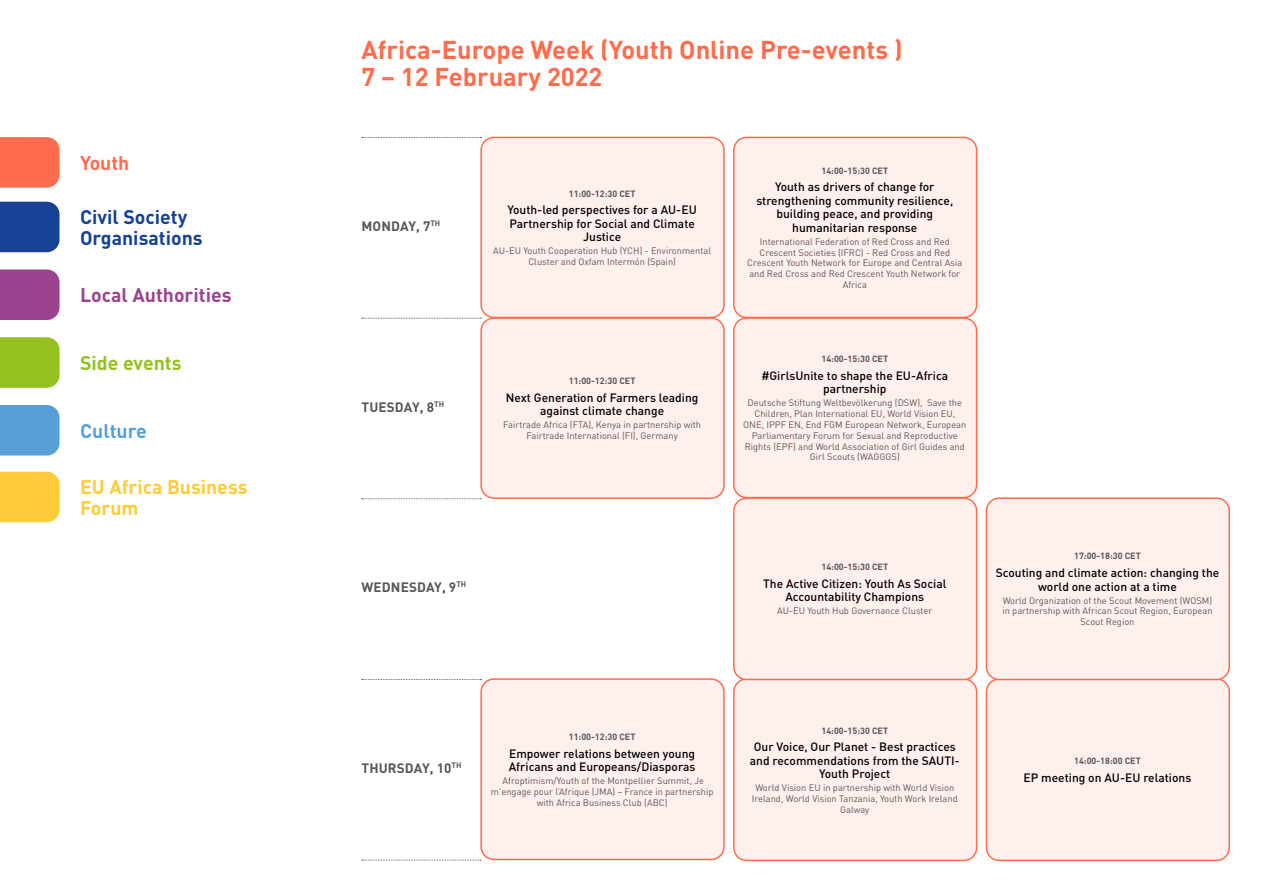
<style>
.page{position:relative;width:1263px;height:893px;background:#fff}
.page>*{position:absolute;margin:0;border:0;box-sizing:border-box;transform-origin:0 0}
.t1{font:700 25.5px/27px "DIN Pro";color:#ff6c4d}
.t2{font:700 19.5px/21px "DIN Pro";color:#164194}
.t3{font:700 19.5px/21px "DIN Pro";color:#fecc3a}
.t4{font:700 19.5px "DIN Pro";color:#9b438f}
.t5{font:700 19.5px "DIN Pro";color:#95c11f}
.t6{font:700 19.5px "DIN Pro";color:#579fd7}
.t7{font:700 19.5px "DIN Pro";color:#ff6c4d}
.t8{font:700 13.5px "DIN Pro";letter-spacing:.01em;color:#575756}
.t9{font:500 12px/13.5px "DIN Pro";color:#000;text-align:center}
.t10{font:9.3px/10.8px "DIN Pro";color:#575756;text-align:center}
.t11{font:700 9px "DIN Pro";color:#575756}
</style>
<div class="page">
<div style="left:734px;top:679px;width:242px;height:181px;background:#fff0ed;border-radius:13px"></div>
<div style="left:733px;top:678px;width:244px;height:183px;border:2px solid #ff6c4d;border-radius:13px"></div>
<div style="left:986px;top:679px;width:243px;height:181px;background:#fff0ed;border-radius:13px"></div>
<div style="left:986px;top:678px;width:244px;height:183px;border:2px solid #ff6c4d;border-radius:13px"></div>
<svg style="left:362px;top:137px;width:119px;height:1px"></svg>
<svg style="left:362px;top:679px;width:119px;height:1px"></svg>
<svg style="left:362px;top:318px;width:119px;height:1px"></svg>
<svg style="left:362px;top:860px;width:119px;height:1px"></svg>
<svg style="left:362px;top:498px;width:119px;height:1px"></svg>
<div style="left:481px;top:137px;width:243px;height:180px;background:#fff0ed;border-radius:13px"></div>
<div style="left:480px;top:137px;width:245px;height:181px;border:2px solid #ff6c4d;border-radius:13px"></div>
<div style="left:481px;top:318px;width:243px;height:180px;background:#fff0ed;border-radius:13px"></div>
<div style="left:480px;top:317px;width:245px;height:182px;border:2px solid #ff6c4d;border-radius:13px"></div>
<div style="left:481px;top:679px;width:243px;height:180px;background:#fff0ed;border-radius:13px"></div>
<div style="left:480px;top:678px;width:245px;height:182px;border:2px solid #ff6c4d;border-radius:13px"></div>
<div style="left:734px;top:137px;width:242px;height:180px;background:#fff0ed;border-radius:13px"></div>
<div style="left:733px;top:137px;width:244px;height:181px;border:2px solid #ff6c4d;border-radius:13px"></div>
<div style="left:734px;top:318px;width:242px;height:180px;background:#fff0ed;border-radius:13px"></div>
<div style="left:733px;top:317px;width:244px;height:181px;border:2px solid #ff6c4d;border-radius:13px"></div>
<div style="left:734px;top:498px;width:242px;height:181px;background:#fff0ed;border-radius:13px"></div>
<div style="left:733px;top:497px;width:244px;height:183px;border:2px solid #ff6c4d;border-radius:13px"></div>
<div style="left:986px;top:498px;width:243px;height:181px;background:#fff0ed;border-radius:13px"></div>
<div style="left:986px;top:497px;width:244px;height:183px;border:2px solid #ff6c4d;border-radius:13px"></div>
<svg style="left:0;top:137px;width:60px;height:51px;background:#ff7154"></svg>
<div style="left:0;top:202px;width:60px;height:50px;background:#164194"></div>
<div style="left:0;top:269px;width:60px;height:51px;background:#9b438f"></div>
<svg style="left:0;top:337px;width:60px;height:51px;background:#99c327"></svg>
<div style="left:0;top:405px;width:60px;height:50px;background:#579fd7"></div>
<div style="left:0;top:472px;width:60px;height:50px;background:#fecc3a"></div>
<h2 class="t7" style="left:80px;top:150px;width:51px">Youth</h2>
<h2 class="t2" style="left:80px;top:206px;width:124px">Civil Society<br>Organisations</h2>
<h2 class="t4" style="left:80px;top:282px;width:153px">Local Authorities</h2>
<h2 class="t5" style="left:80px;top:350px;width:103px">Side events</h2>
<h2 class="t6" style="left:80px;top:417px;width:68px">Culture</h2>
<h2 class="t3" style="left:80px;top:476px;width:169px">EU Africa Business<br>Forum</h2>
<h1 class="t1" style="left:361px;top:35px;width:543px">Africa-Europe Week (Youth Online Pre-events )<br>7 – 12 February 2022</h1>
<h3 class="t8" style="left:361px;top:217px;width:80px">MONDAY, 7<sup>TH</sup></h3>
<h3 class="t8" style="left:361px;top:397px;width:84px">TUESDAY, 8<sup>TH</sup></h3>
<p class="t11" style="left:569px;top:187px;width:68px">11:00-12:30 CET</p>
<p class="t9" style="left:508px;top:203px;width:191px">Youth-led perspectives for a AU-EU<br>Partnership for Social and Climate<br>Justice</p>
<p class="t10" style="left:493px;top:245px;width:219px">AU-EU Youth Cooperation Hub (YCH) - Environmental<br>Cluster and Oxfam Intermón (Spain)</p>
<p class="t11" style="left:569px;top:375px;width:68px">11:00-12:30 CET</p>
<p class="t9" style="left:506px;top:390px;width:194px">Next Generation of Farmers leading against climate change</p>
<p class="t10" style="left:503px;top:419px;width:200px">Fairtrade Africa (FTA), Kenya in partnership with<br>Fairtrade International (FI), Germany</p>
<p class="t11" style="left:821px;top:164px;width:68px">14:00-15:30 CET</p>
<p class="t9" style="left:756px;top:180px;width:198px">Youth as drivers of change for strengthening community resilience, building peace, and providing humanitarian response</p>
<p class="t10" style="left:747px;top:236px;width:217px">International Federation of Red Cross and Red Crescent Societies (IFRC) - Red Cross and Red Crescent Youth Network for Europe and Central Asia and Red Cross and Red Crescent Youth Network for Africa</p>
<p class="t11" style="left:821px;top:353px;width:68px">14:00-15:30 CET</p>
<p class="t9" style="left:761px;top:368px;width:188px">#GirlsUnite to shape the EU-Africa partnership</p>
<p class="t10" style="left:743px;top:397px;width:225px">Deutsche Stiftung Weltbevölkerung (DSW), Save the Children, Plan International EU, World Vision EU, ONE, IPPF EN, End FGM European Network, European Parliamentary Forum for Sexual and Reproductive Rights (EPF) and World Association of Girl Guides and Girl Scouts (WAGGGS)</p>
<h3 class="t8" style="left:361px;top:578px;width:106px">WEDNESDAY, 9<sup>TH</sup></h3>
<p class="t11" style="left:821px;top:561px;width:68px">14:00-15:30 CET</p>
<p class="t9" style="left:763px;top:576px;width:185px">The Active Citizen: Youth As Social<br>Accountability Champions</p>
<p class="t10" style="left:777px;top:605px;width:157px">AU-EU Youth Hub Governance Cluster</p>
<p class="t11" style="left:1074px;top:550px;width:68px">17:00-18:30 CET</p>
<p class="t9" style="left:996px;top:566px;width:225px">Scouting and climate action: changing the world one action at a time</p>
<p class="t10" style="left:1002px;top:594px;width:212px">World Organization of the Scout Movement (WOSM) in partnership with African Scout Region, European<br>Scout Region</p>
<h3 class="t8" style="left:361px;top:758px;width:101px">THURSDAY, 10<sup>TH</sup></h3>
<p class="t11" style="left:569px;top:730px;width:68px">11:00-12:30 CET</p>
<p class="t9" style="left:509px;top:746px;width:188px;text-align:left">Empower relations between young<br>Africans and Europeans/Diasporas</p>
<p class="t10" style="left:491px;top:775px;width:224px">Afroptimism/Youth of the Montpellier Summit, Je m’engage pour l’Afrique (JMA) – France in partnership with Africa Business Club (ABC)</p>
<p class="t11" style="left:821px;top:724px;width:68px">14:00-15:30 CET</p>
<p class="t9" style="left:750px;top:740px;width:211px">Our Voice, Our Planet - Best practices and recommendations from the SAUTI-<br>Youth Project</p>
<p class="t10" style="left:752px;top:782px;width:207px">World Vision EU in partnership with World Vision<br>Ireland, World Vision Tanzania, Youth Work Ireland<br>Galway</p>
<p class="t11" style="left:1074px;top:755px;width:68px">14:00-18:00 CET</p>
<p class="t9" style="left:1023px;top:770px;width:169px">EP meeting on AU-EU relations</p>
</div>
